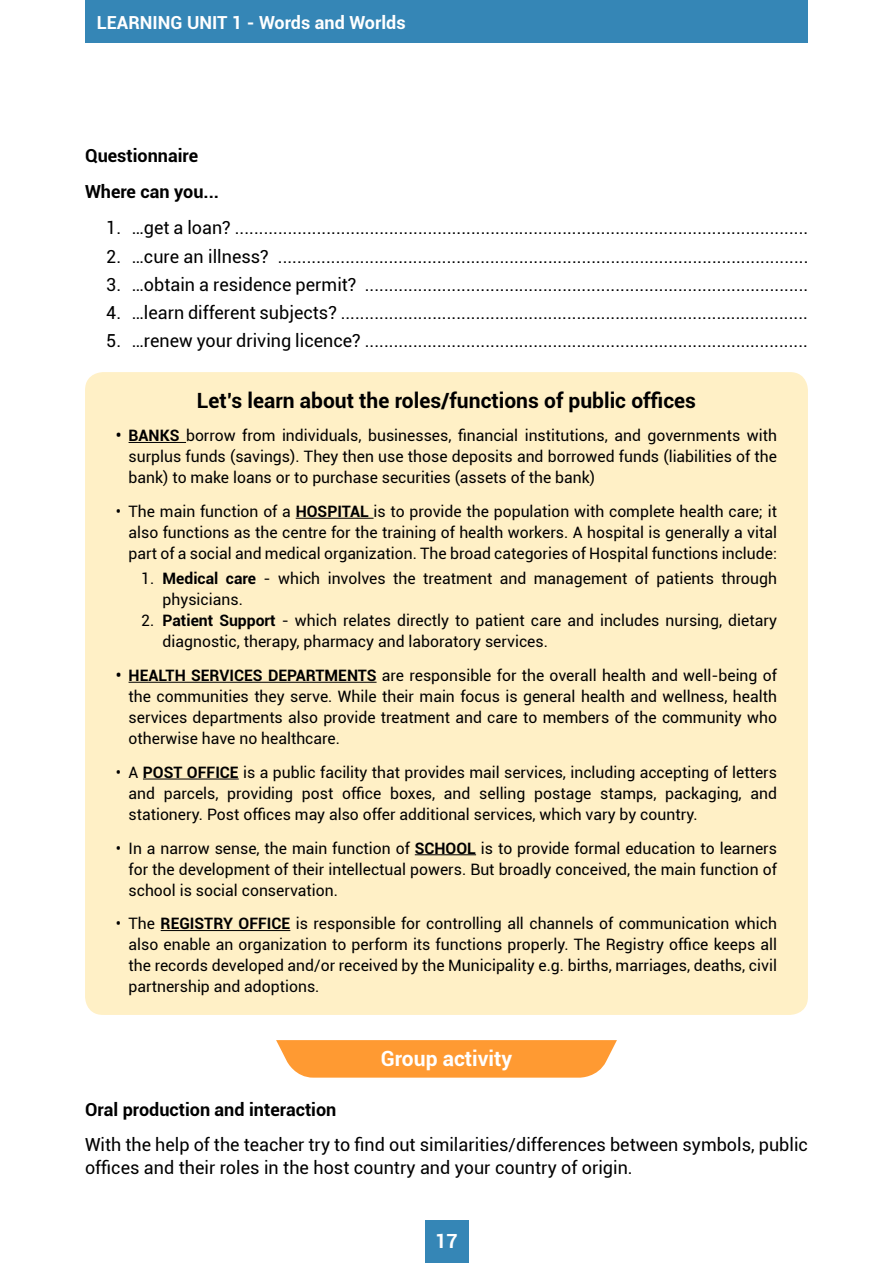
<style>
.page{position:relative;width:893px;height:1263px;background:#fff}
.page>*{position:absolute;margin:0;border:0;box-sizing:border-box;transform-origin:0 0}
.t1{font:700 21px "Roboto";color:#000}
.t2{font:700 21px "Roboto";color:#fff}
.t3{font:700 19.5px "Roboto";color:#fff}
.t4{font:18px/22.5px "Roboto";color:#000}
.t5{font:700 18px/35.2px "Roboto";color:#000}
.t6{font:700 18px "Roboto";color:#fff}
.t7{font:15.75px/21px "Roboto";color:#000;text-align:justify}
.s1{font-weight:700}
</style>
<div class="page">
<div style="left:85px;top:0;width:722px;height:43px;background:#3586b6"></div>
<div style="left:425px;top:1220px;width:44px;height:43px;background:#3586b6"></div>
<div style="left:85px;top:372px;width:723px;height:643px;background:#fff0c6;border-radius:18px"></div>
<hr style="left:129px;top:442px;width:57px;height:1px;background:#000">
<hr style="left:296px;top:518px;width:78px;height:1px;background:#000">
<hr style="left:129px;top:682px;width:248px;height:1px;background:#000">
<hr style="left:143px;top:779px;width:96px;height:1px;background:#000">
<hr style="left:415px;top:854px;width:61px;height:1px;background:#000">
<hr style="left:161px;top:930px;width:129px;height:1px;background:#000">
<svg style="left:276px;top:1040px;width:341px;height:38px"></svg>
<p class="t6" style="left:97px;top:10px;width:310px">LEARNING UNIT 1 - Words and Worlds</p>
<p class="t5" style="left:85px;top:138px;width:136px">Questionnaire<br>Where can you...</p>
<p class="t4" style="left:106px;top:216px;width:704px">1. …get a loan? .......................................................................................................................</p>
<p class="t4" style="left:106px;top:244px;width:704px">2. …cure an illness? ..............................................................................................................</p>
<p class="t4" style="left:106px;top:273px;width:704px">3. …obtain a residence permit? ............................................................................................</p>
<p class="t4" style="left:106px;top:301px;width:703px">4. …learn different subjects? .................................................................................................</p>
<p class="t4" style="left:106px;top:329px;width:703px">5. …renew your driving licence? ............................................................................................</p>
<h1 class="t1" style="left:197px;top:385px;width:501px">Let’s learn about the roles/functions of public offices</h1>
<p class="t7" style="left:129px;top:425px;width:650px;text-indent:-13px"><span class="s1">• BANKS</span> borrow from individuals, businesses, financial institutions, and governments with surplus funds (savings). They then use those deposits and borrowed funds (liabilities of the bank) to make loans or to purchase securities (assets of the bank)</p>
<p class="t7" style="left:129px;top:500px;width:650px;text-indent:-13px">• The main function of a <span class="s1">HOSPITAL</span> is to provide the population with complete health care; it also functions as the centre for the training of health workers. A hospital is generally a vital part of a social and medical organization. The broad categories of Hospital functions include:</p>
<p class="t7" style="left:163px;top:568px;width:616px;text-indent:-21px">1. <span class="s1">Medical care</span> - which involves the treatment and management of patients through physicians.</p>
<p class="t7" style="left:163px;top:610px;width:616px;text-indent:-21px">2. <span class="s1">Patient Support</span> - which relates directly to patient care and includes nursing, dietary diagnostic, therapy, pharmacy and laboratory services.</p>
<p class="t7" style="left:129px;top:664px;width:650px;text-indent:-13px"><span class="s1">• HEALTH SERVICES DEPARTMENTS</span> are responsible for the overall health and well-being of the communities they serve. While their main focus is general health and wellness, health services departments also provide treatment and care to members of the community who otherwise have no healthcare.</p>
<p class="t7" style="left:129px;top:761px;width:650px;text-indent:-13px">• A <span class="s1">POST OFFICE</span> is a public facility that provides mail services, including accepting of letters and parcels, providing post office boxes, and selling postage stamps, packaging, and stationery. Post offices may also offer additional services, which vary by country.</p>
<p class="t7" style="left:129px;top:837px;width:650px;text-indent:-13px">• In a narrow sense, the main function of <span class="s1">SCHOOL</span> is to provide formal education to learners for the development of their intellectual powers. But broadly conceived, the main function of school is social conservation.</p>
<p class="t7" style="left:129px;top:913px;width:650px;text-indent:-13px">• The <span class="s1">REGISTRY OFFICE</span> is responsible for controlling all channels of communication which also enable an organization to perform its functions properly. The Registry office keeps all the records developed and/or received by the Municipality e.g. births, marriages, deaths, civil partnership and adoptions.</p>
<h1 class="t2" style="left:381px;top:1044px;width:133px">Group activity</h1>
<p class="t5" style="left:85px;top:1091px;width:253px">Oral production and interaction</p>
<p class="t4" style="left:85px;top:1133px;width:724px">With the help of the teacher try to find out similarities/differences between symbols, public offices and their roles in the host country and your country of origin.</p>
<p class="t3" style="left:435px;top:1227px;width:24px">17</p>
</div>
